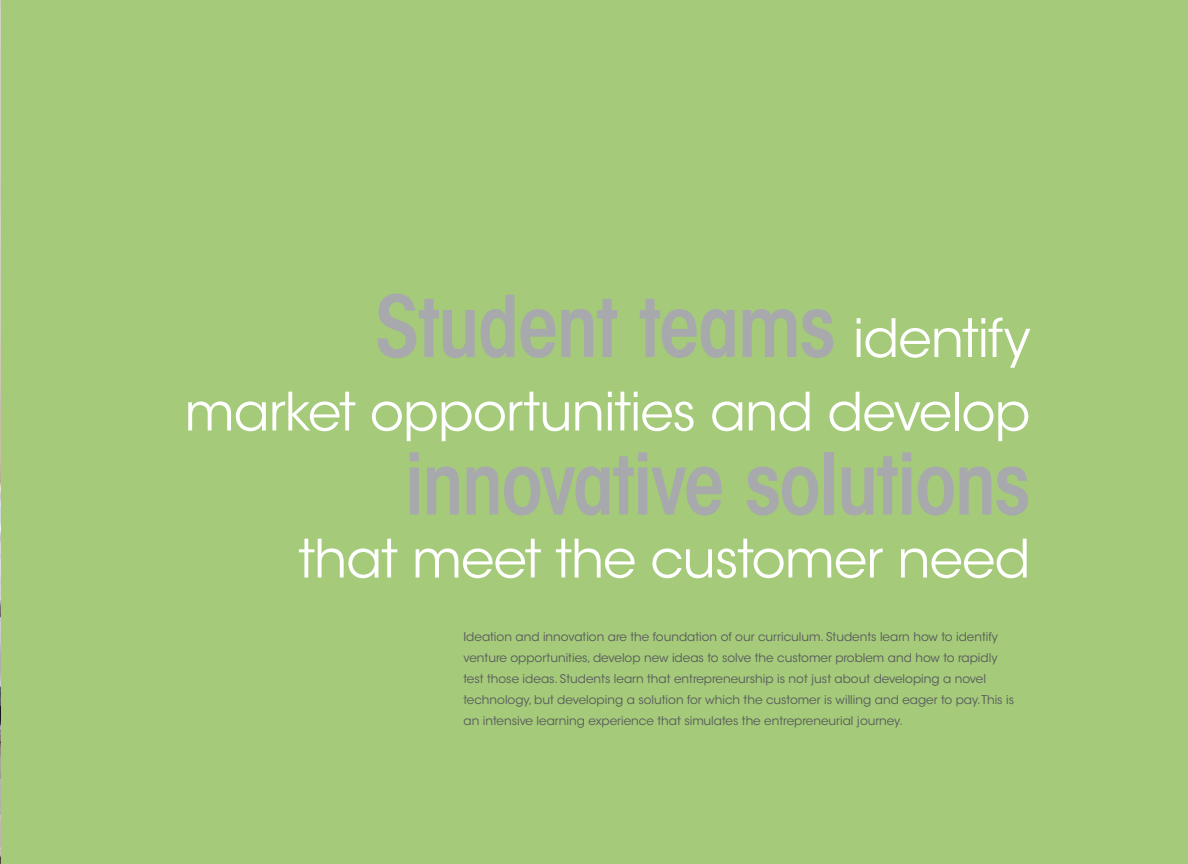
<style>
.page{position:relative;width:1188px;height:864px;background:#fff}
.page>*{position:absolute;margin:0;border:0;box-sizing:border-box;transform-origin:0 0}
.t1{font:600 condensed 84px "ITC Avant Garde Std";letter-spacing:-.03em;color:#a7a9ac}
.t2{font:52.5px "ITC Avant Garde Std";letter-spacing:-.02em;color:#fff}
.t3{font:12px/21px "ITC Avant Garde Std";color:#58595b}
.s1{font-weight:400;font-stretch:normal;font-size:52.5px;color:#fff}
</style>
<div class="page">
<div style="left:1px;top:0;width:1187px;height:864px;background:#a4ca7a"></div>
<img style="left:0;top:0;width:1px;height:864px">
<h1 class="t1" style="left:375px;top:274px;width:657px">Student teams <span class="s1">identify</span></h1>
<h2 class="t2" style="left:184px;top:380px;width:847px">market opportunities and develop</h2>
<h1 class="t1" style="left:404px;top:432px;width:628px">innovative solutions</h1>
<h2 class="t2" style="left:298px;top:527px;width:734px">that meet the customer need</h2>
<p class="t3" style="left:464px;top:626px;width:552px">Ideation and innovation are the foundation of our curriculum. Students learn how to identify venture opportunities, develop new ideas to solve the customer problem and how to rapidly test those ideas. Students learn that entrepreneurship is not just about developing a novel technology, but developing a solution for which the customer is willing and eager to pay. This is an intensive learning experience that simulates the entrepreneurial journey.</p>
</div>
